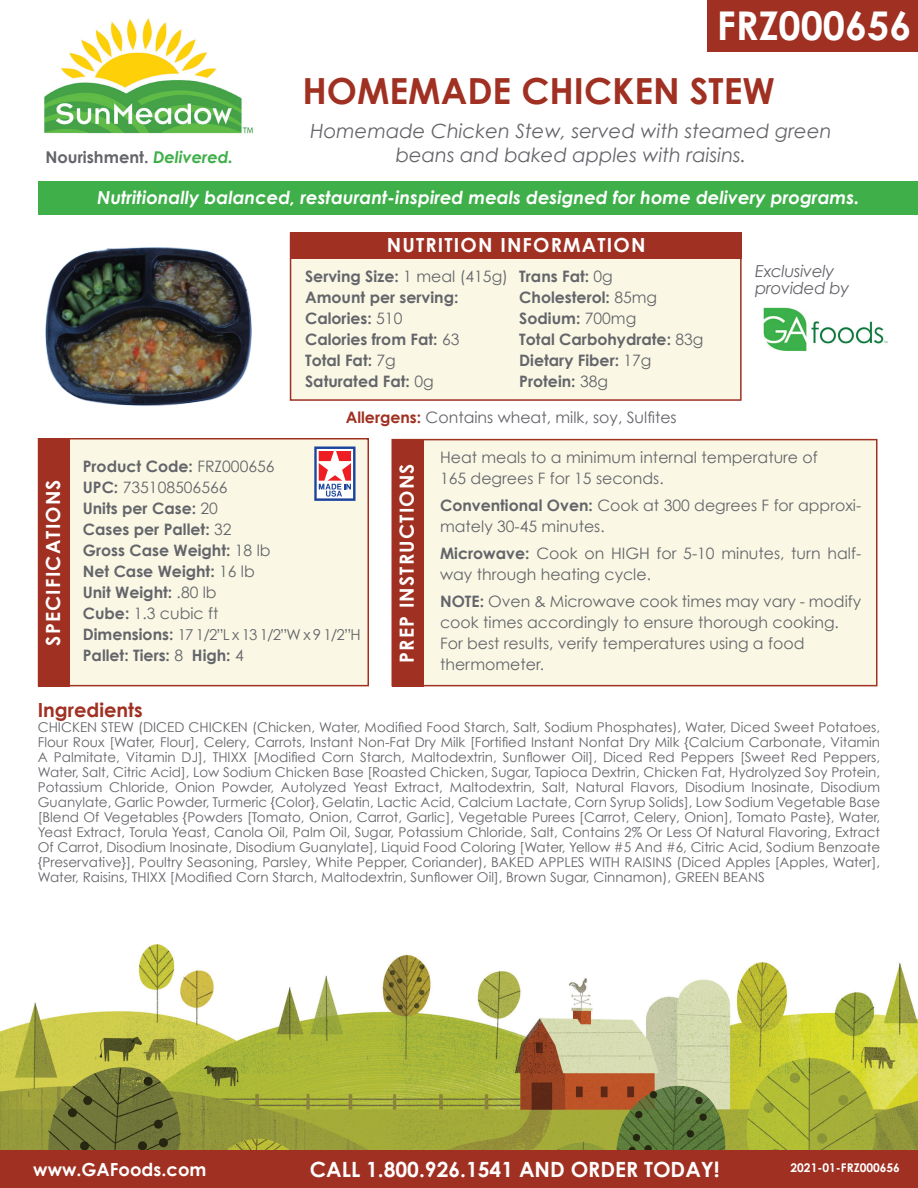
<style>
.page{position:relative;width:918px;height:1188px;background:#fff}
.page>*{position:absolute;margin:0;border:0;box-sizing:border-box;transform-origin:0 0}
.t1{font:700 39.6px "Century Gothic";color:#fff}
.t2{font:700 36px "Century Gothic";color:#a03022}
.t3{font:700 21px "Century Gothic";color:#fff}
.t4{font:italic 19.65px/23.5px "Century Gothic";color:#64656a;text-align:center}
.t5{font:700 19.5px "Century Gothic";letter-spacing:.06em;color:#fff}
.t6{font:700 19.5px "Century Gothic";color:#a03022}
.t7{font:italic 700 18px "Century Gothic";color:#fff}
.t8{font:700 18px "Century Gothic";color:#fff}
.t9{font:italic 16.5px/17.2px "Century Gothic";letter-spacing:-.02em;color:#64656a}
.t10{font:700 16.2px "Century Gothic";color:#64656a}
.t11{font:15.75px/21px "Century Gothic";color:#64656a}
.t12{font:700 15.75px/21px "Century Gothic";color:#64656a}
.t13{font:15px "Century Gothic";color:#64656a}
.t14{font:13.5px/15px "Century Gothic";color:#64656a;text-align:justify}
.t15{font:700 12px "Century Gothic";color:#fff}
.s1{font-style:italic;color:#3eaf49}
.s2{font-weight:400}
.s3{font-weight:700;color:#a03022}
.s4{font-weight:700}
.s5{font-weight:700;font-size:15.75px}
</style>
<div class="page">
<div style="left:392px;top:439px;width:486px;height:247px;background:#faf8e5;border:2px solid #a03022"></div>
<img style="left:0;top:944px;width:918px;height:206px">
<div style="left:0;top:1150px;width:918px;height:38px;background:#a03022"></div>
<div style="left:290px;top:232px;width:452px;height:169px;background:#faf8e5;border:2px solid #a03022"></div>
<img style="left:44px;top:18px;width:209px;height:116px">
<div style="left:291px;top:232px;width:451px;height:27px;background:#a03022"></div>
<div style="left:38px;top:438px;width:331px;height:248px;background:#faf8e5;border:2px solid #a03022"></div>
<div style="left:38px;top:438px;width:32px;height:248px;background:#a03022"></div>
<div style="left:392px;top:439px;width:31px;height:247px;background:#a03022"></div>
<img style="left:763px;top:307px;width:125px;height:44px">
<div style="left:38px;top:181px;width:880px;height:34px;background:#3eaf49"></div>
<svg style="left:314px;top:446px;width:42px;height:55px;background:#c09bb2"></svg>
<img style="left:45px;top:247px;width:207px;height:159px">
<div style="left:708px;top:0;width:210px;height:51px;background:#a03022"></div>
<p class="t10" style="left:46px;top:147px;width:189px">Nourishment. <span class="s1">Delivered.</span></p>
<h1 class="t1" style="left:717px;top:1px;width:196px">FRZ000656</h1>
<h2 class="t2" style="left:302px;top:68px;width:474px">HOMEMADE CHICKEN STEW</h2>
<h3 class="t4" style="left:310px;top:119px;width:523px">Homemade Chicken Stew, served with steamed green beans and baked apples with raisins.</h3>
<h3 class="t7" style="left:97px;top:186px;width:764px">Nutritionally balanced, restaurant-inspired meals designed for home delivery programs.</h3>
<h3 class="t5" style="left:41px;top:646px;width:168px;rotate:-90deg">SPECIFICATIONS</h3>
<h3 class="t5" style="left:387px;top:232px;width:260px">NUTRITION INFORMATION</h3>
<p class="t12" style="left:305px;top:265px;width:204px">Serving Size: <span class="s2">1 meal (415g)<br></span>Amount per serving:<br>Calories: <span class="s2">510<br></span>Calories from Fat: <span class="s2">63<br></span>Total Fat: <span class="s2">7g<br></span>Saturated Fat: <span class="s2">0g</span></p>
<p class="t12" style="left:519px;top:265px;width:186px">Trans Fat: <span class="s2">0g<br></span>Cholesterol: <span class="s2">85mg<br></span>Sodium: <span class="s2">700mg<br></span>Total Carbohydrate: <span class="s2">83g<br></span>Dietary Fiber: <span class="s2">17g<br></span>Protein: <span class="s2">38g</span></p>
<p class="t9" style="left:755px;top:262px;width:96px">Exclusively provided by</p>
<p class="t11" style="left:346px;top:407px;width:332px"><span class="s3">Allergens:</span> Contains wheat, milk, soy, Sulfites</p>
<p class="t11" style="left:440px;top:446px;width:379px">Heat meals to a minimum internal temperature of<br>165 degrees F for 15 seconds.</p>
<p class="t11" style="left:440px;top:494px;width:423px"><span class="s4">Conventional Oven:</span> Cook at 300 degrees F for approxi&shy;mately 30-45 minutes.</p>
<p class="t11" style="left:440px;top:542px;width:423px"><span class="s4">Microwave:</span> Cook on HIGH for 5-10 minutes, turn half&shy;way through heating cycle.</p>
<p class="t11" style="left:440px;top:590px;width:423px"><span class="s4">NOTE:</span> Oven &amp; Microwave cook times may vary - modify cook times accordingly to ensure thorough cooking.<br>For best results, verify temperatures using a food thermometer.</p>
<p class="t12" style="left:83px;top:455px;width:193px">Product Code: <span class="s2">FRZ000656<br></span>UPC: <span class="s2">735108506566<br></span>Units per Case: <span class="s2">20<br></span>Cases per Pallet: <span class="s2">32<br></span>Gross Case Weight: <span class="s2">18 lb<br></span>Net Case Weight: <span class="s2">16 lb<br></span>Unit Weight: <span class="s2">.80 lb<br></span>Cube: <span class="s2">1.3 cubic ft</span></p>
<p class="t13" style="left:83px;top:625px;width:279px"><span class="s5">Dimensions:</span> 17 1/2”L x 13 1/2”W x 9 1/2”H</p>
<p class="t12" style="left:83px;top:644px;width:163px">Pallet: Tiers: <span class="s2">8</span> High: <span class="s2">4</span></p>
<h3 class="t5" style="left:394px;top:663px;width:201px;rotate:-90deg">PREP INSTRUCTIONS</h3>
<h3 class="t6" style="left:38px;top:697px;width:106px">Ingredients</h3>
<p class="t14" style="left:38px;top:719px;width:844px">CHICKEN STEW (DICED CHICKEN (Chicken, Water, Modified Food Starch, Salt, Sodium Phosphates), Water, Diced Sweet Potatoes, Flour Roux [Water, Flour], Celery, Carrots, Instant Non-Fat Dry Milk [Fortified Instant Nonfat Dry Milk {Calcium Carbonate, Vitamin A Palmitate, Vitamin DJ], THIXX [Modified Corn Starch, Maltodextrin, Sunflower Oil], Diced Red Peppers [Sweet Red Peppers, Water, Salt, Citric Acid], Low Sodium Chicken Base [Roasted Chicken, Sugar, Tapioca Dextrin, Chicken Fat, Hydrolyzed Soy Protein, Potassium Chloride, Onion Powder, Autolyzed Yeast Extract, Maltodextrin, Salt, Natural Flavors, Disodium lnosinate, Disodium Guanylate, Garlic Powder, Turmeric {Color}, Gelatin, Lactic Acid, Calcium Lactate, Corn Syrup Solids], Low Sodium Vegetable Base [Blend Of Vegetables {Powders [Tomato, Onion, Carrot, Garlic], Vegetable Purees [Carrot, Celery, Onion], Tomato Paste}, Water, Yeast Extract, Torula Yeast, Canola Oil, Palm Oil, Sugar, Potassium Chloride, Salt, Contains 2% Or Less Of Natural Flavoring, Extract Of Carrot, Disodium lnosinate, Disodium Guanylate], Liquid Food Coloring [Water, Yellow #5 And #6, Citric Acid, Sodium Benzoate {Preservative}], Poultry Seasoning, Parsley, White Pepper, Coriander), BAKED APPLES WITH RAISINS (Diced Apples [Apples, Water], Water, Raisins, THIXX [Modified Corn Starch, Maltodextrin, Sunflower Oil], Brown Sugar, Cinnamon), GREEN BEANS</p>
<h3 class="t8" style="left:33px;top:1158px;width:175px">www.GAFoods.com</h3>
<h3 class="t3" style="left:310px;top:1156px;width:411px">CALL 1.800.926.1541 AND ORDER TODAY!</h3>
<p class="t15" style="left:791px;top:1160px;width:111px">2021-01-FRZ000656</p>
</div>
